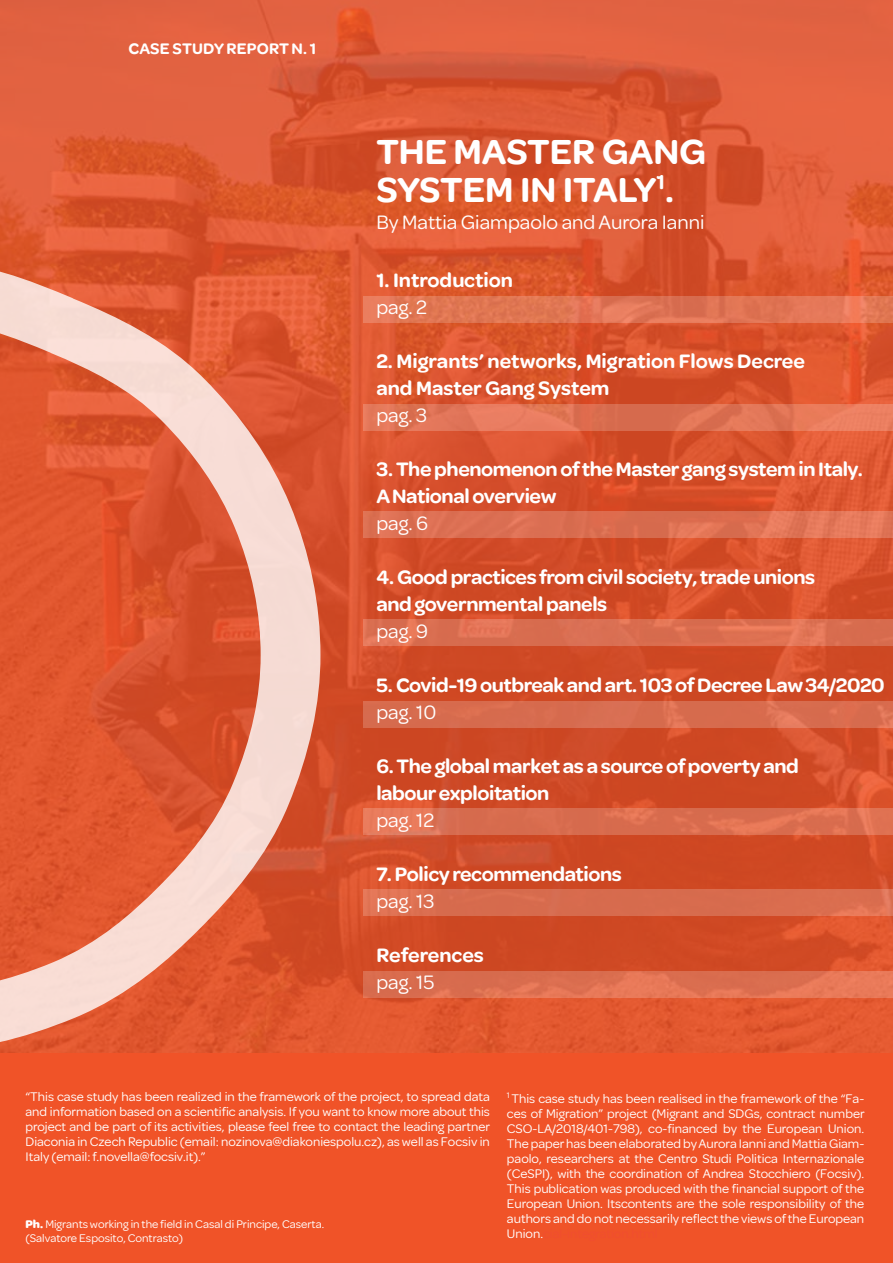
<style>
.page{position:relative;width:893px;height:1263px;background:#f05328}
.page>*{position:absolute;margin:0;border:0;box-sizing:border-box;transform-origin:0 0}
.t1{font:600 37.5px/37.5px "Omnes";color:#fff}
.t2{font:600 21px/27px "Omnes";letter-spacing:-.02em;color:#fff}
.t3{font:600 21px/27px "Omnes";color:#fff}
.t4{font:21px "Omnes";color:#fff}
.t5{font:600 16.5px "Omnes";letter-spacing:.01em;color:#fff}
.t6{font:13.5px/15px "Omnes";color:#fff;text-align:justify}
.t7{font:12px/14.4px "Omnes";color:#fff}
.s1{font-weight:700}
</style>
<div class="page">
<img style="left:0;top:0;width:893px;height:1052px">
<svg style="left:0;top:261px;width:320px;height:790px"></svg>
<svg style="left:364px;top:296px;width:529px;height:27px;background:#e27655"></svg>
<div style="left:364px;top:511px;width:529px;height:27px;background:linear-gradient(to right,#da6d51,#e37657)"></div>
<svg style="left:364px;top:619px;width:529px;height:27px;background:#dc6f51"></svg>
<div style="left:364px;top:701px;width:529px;height:27px;background:#d76b4e"></div>
<svg style="left:364px;top:808px;width:529px;height:27px;background:#dc7051"></svg>
<div style="left:364px;top:889px;width:529px;height:27px;background:#d86c4e"></div>
<div style="left:364px;top:971px;width:529px;height:27px;background:linear-gradient(to right,#d86c4e,#e77757)"></div>
<div style="left:364px;top:404px;width:529px;height:27px;background:linear-gradient(to right,#df7356,#e57859)"></div>
<p class="t5" style="left:129px;top:37px;width:22px">Case</p>
<p class="t5" style="left:173px;top:37px;width:145px">studyreport n. 1</p>
<h1 class="t1" style="left:376px;top:131px;width:331px">THE MASTER GANG<br>SYSTEM IN ITALY<sup>1</sup>.</h1>
<h2 class="t4" style="left:376px;top:208px;width:330px">By Mattia Giampaolo and Aurora Ianni</h2>
<h2 class="t3" style="left:376px;top:265px;width:138px">1. Introduction</h2>
<h2 class="t4" style="left:376px;top:293px;width:52px">pag. 2</h2>
<h2 class="t3" style="left:376px;top:346px;width:430px">2. Migrants’ networks, Migration Flows Decree and Master Gang System</h2>
<h2 class="t4" style="left:376px;top:401px;width:52px">pag. 3</h2>
<h2 class="t2" style="left:376px;top:454px;width:488px">3. The phenomenon of the Master gang system in Italy.<br>A National overview</h2>
<h2 class="t4" style="left:376px;top:509px;width:53px">pag. 6</h2>
<h2 class="t2" style="left:376px;top:562px;width:440px">4. Good practices from civil society, trade unions and governmental panels</h2>
<h2 class="t4" style="left:376px;top:617px;width:53px">pag. 9</h2>
<h2 class="t2" style="left:376px;top:670px;width:510px">5. Covid-19 outbreak and art. 103 of Decree Law 34/2020</h2>
<h2 class="t4" style="left:376px;top:698px;width:62px">pag. 10</h2>
<h2 class="t2" style="left:376px;top:751px;width:424px">6. The global market as a source of poverty and labour exploitation</h2>
<h2 class="t4" style="left:376px;top:806px;width:60px">pag. 12</h2>
<h2 class="t2" style="left:376px;top:859px;width:247px">7. Policy recommendations</h2>
<h2 class="t4" style="left:376px;top:887px;width:60px">pag. 13</h2>
<h2 class="t3" style="left:376px;top:940px;width:109px">References</h2>
<h2 class="t4" style="left:376px;top:968px;width:60px">pag. 15</h2>
<p class="t6" style="left:26px;top:1089px;width:466px">“This case study has been realized in the framework of the project, to spread data and information based on a scientific analysis. If you want to know more about this project and be part of its activities, please feel free to contact the leading partner Diaconia in Czech Republic (email: nozinova@diakoniespolu.cz), as well as Focsiv in Italy (email: f.novella@focsiv.it).”</p>
<p class="t7" style="left:26px;top:1216px;width:300px"><span class="s1">Ph.</span> Migrants working in the field in Casal di Principe, Caserta. (Salvatore Esposito, Contrasto)</p>
<p class="t6" style="left:507px;top:1090px;width:359px"><sup>1</sup> This case study has been realised in the framework of the “Fa&shy;ces of Migration” project (Migrant and SDGs, contract number CSO-LA/2018/401-798), co-financed by the European Union.<br>The paper has been elaborated by Aurora Ianni and Mattia Giam&shy;paolo, researchers at the Centro Studi Politica Internazionale (CeSPI), with the coordination of Andrea Stocchiero (Focsiv).<br>This publication was produced with the financial support of the European Union. Itscontents are the sole responsibility of the authors and do not necessarily reflect the views of the European</p>
</div>
